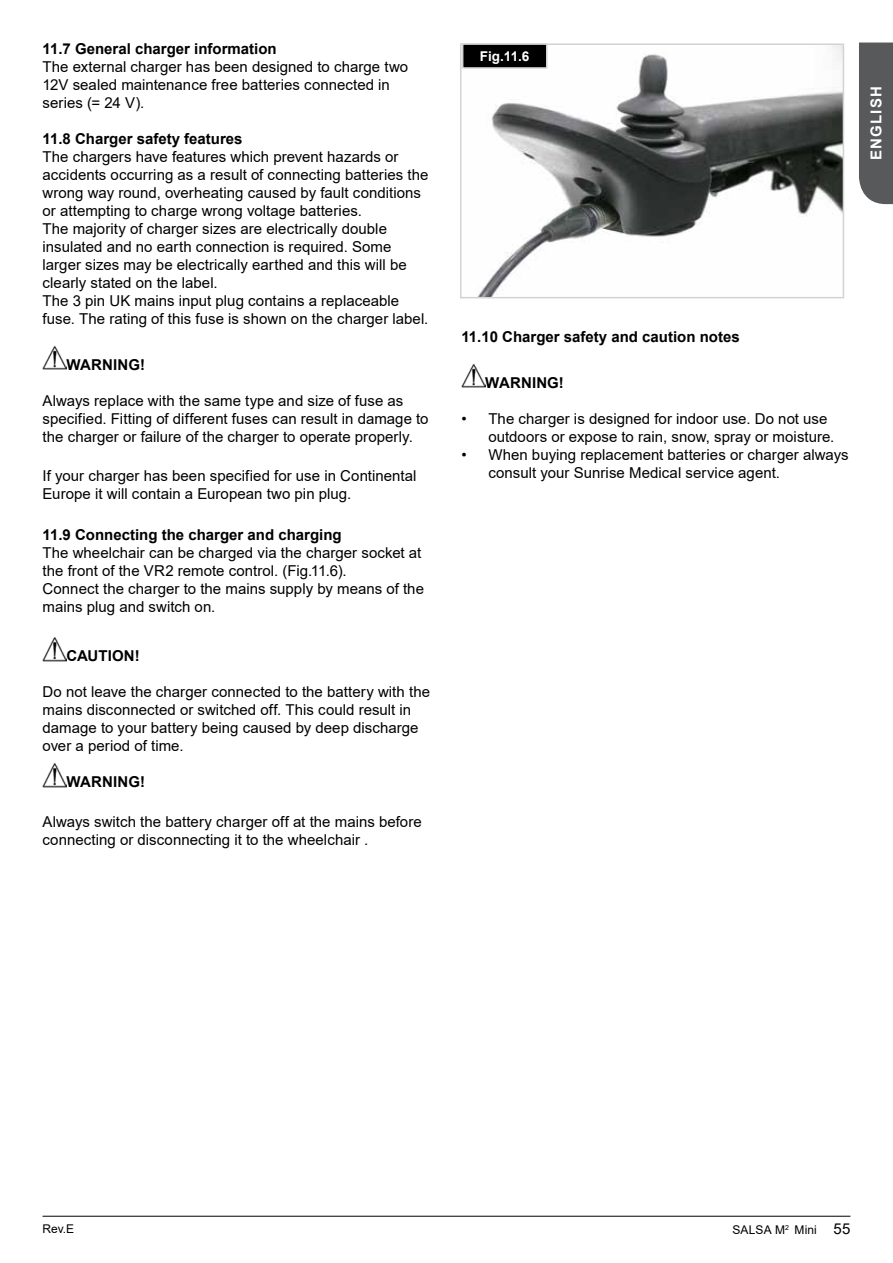
<style>
.page{position:relative;width:893px;height:1263px;background:#fff}
.page>*{position:absolute;margin:0;border:0;box-sizing:border-box;transform-origin:0 0}
.t1{font:15px/18px "Arial";letter-spacing:.005em;color:#000}
.t2{font:700 15px "Arial";color:#000}
.t3{font:700 15px "Arial";letter-spacing:.08em;color:#fff}
.t4{font:700 13.5px "Arial";color:#fff}
.t5{font:12px "Arial";letter-spacing:.01em;color:#000}
.s1{font-size:15px}
</style>
<div class="page">
<hr style="left:43px;top:1216px;width:807px;height:1px;background:#000">
<div style="left:859px;top:43px;width:34px;height:161px;background:#58595b"></div>
<img style="left:43px;top:345px;width:23px;height:24px">
<img style="left:43px;top:637px;width:23px;height:24px">
<img style="left:43px;top:763px;width:23px;height:24px">
<img style="left:461px;top:363px;width:24px;height:24px">
<img style="left:478px;top:46px;width:363px;height:249px">
<div style="left:460px;top:43px;width:384px;height:255px;border:2px solid #d1d3d4"></div>
<div style="left:463px;top:44px;width:84px;height:24px;background:#000"></div>
<div style="left:462px;top:43px;width:85px;height:26px;border:2px solid #d1d3d4"></div>
<p class="t2" style="left:43px;top:38px;width:236px">11.7 General charger information</p>
<p class="t1" style="left:43px;top:58px;width:367px">The external charger has been designed to charge two<br>12V sealed maintenance free batteries connected in series (= 24 V).</p>
<p class="t2" style="left:43px;top:128px;width:202px">11.8 Charger safety features</p>
<p class="t1" style="left:43px;top:148px;width:387px">The chargers have features which prevent hazards or accidents occurring as a result of connecting batteries the wrong way round, overheating caused by fault conditions or attempting to charge wrong voltage batteries.<br>The majority of charger sizes are electrically double insulated and no earth connection is required. Some larger sizes may be electrically earthed and this will be clearly stated on the label.<br>The 3 pin UK mains input plug contains a replaceable fuse. The rating of this fuse is shown on the charger label.</p>
<p class="t2" style="left:66px;top:354px;width:80px">WARNING!</p>
<p class="t1" style="left:43px;top:391px;width:388px">Always replace with the same type and size of fuse as specified. Fitting of different fuses can result in damage to the charger or failure of the charger to operate properly.</p>
<p class="t1" style="left:43px;top:467px;width:376px">If your charger has been specified for use in Continental<br>Europe it will contain a European two pin plug.</p>
<p class="t2" style="left:43px;top:524px;width:301px">11.9 Connecting the charger and charging</p>
<p class="t1" style="left:43px;top:544px;width:383px">The wheelchair can be charged via the charger socket at the front of the VR2 remote control. (Fig.11.6).<br>Connect the charger to the mains supply by means of the mains plug and switch on.</p>
<p class="t2" style="left:66px;top:646px;width:75px">CAUTION!</p>
<p class="t1" style="left:43px;top:683px;width:389px">Do not leave the charger connected to the battery with the mains disconnected or switched off. This could result in damage to your battery being caused by deep discharge over a period of time.</p>
<p class="t2" style="left:66px;top:772px;width:80px">WARNING!</p>
<p class="t1" style="left:43px;top:813px;width:381px">Always switch the battery charger off at the mains before connecting or disconnecting it to the wheelchair .</p>
<p class="t4" style="left:480px;top:47px;width:51px">Fig.11.6</p>
<p class="t3" style="left:866px;top:160px;width:75px;rotate:-90deg">ENGLISH</p>
<p class="t2" style="left:461px;top:326px;width:280px">11.10 Charger safety and caution notes</p>
<p class="t2" style="left:485px;top:372px;width:80px">WARNING!</p>
<p class="t1" style="left:488px;top:409px;width:347px;text-indent:-27px">• The charger is designed for indoor use. Do not use outdoors or expose to rain, snow, spray or moisture.</p>
<p class="t1" style="left:488px;top:445px;width:362px;text-indent:-27px">• When buying replacement batteries or charger always consult your Sunrise Medical service agent.</p>
<p class="t5" style="left:43px;top:1221px;width:33px">Rev.E</p>
<p class="t5" style="left:732px;top:1222px;width:120px">SALSA M<sup>2</sup> Mini <span class="s1">55</span></p>
</div>
